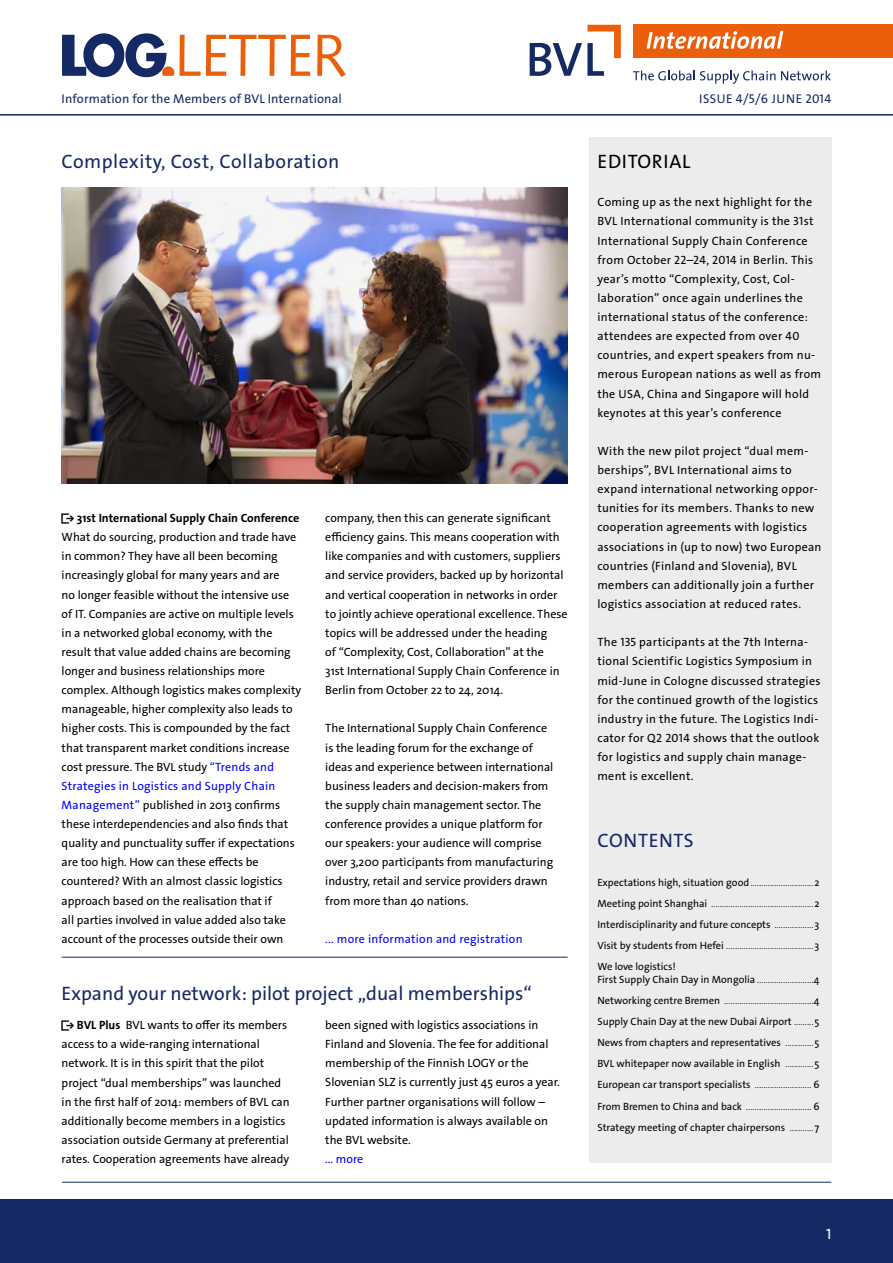
<style>
.page{position:relative;width:893px;height:1263px;background:#fff}
.page>*{position:absolute;margin:0;border:0;box-sizing:border-box;transform-origin:0 0}
.t1{font:19.5px "The Sans LP5 Plain";color:#152964}
.t2{font:19.5px "The Sans LP5 Plain";letter-spacing:.025em;color:#152964}
.t3{font:19.5px "The Sans LP5 Plain";letter-spacing:.035em;color:#000}
.t4{font:19.5px "The Sans LP5 Plain";letter-spacing:.035em;color:#152964}
.t5{font:15px "The Sans LP5 Plain";color:#fff}
.t6{font:12.75px "The Sans LP5 Plain";letter-spacing:.01em;color:#152964}
.t7{font:12.75px "The Sans LP5 Plain";letter-spacing:.05em;color:#152964}
.t8{font:12px/19.2px "The Sans LP5 Plain";color:#000}
.t9{font:12px/19.2px "The Sans LP5 Plain";letter-spacing:.025em;color:#000}
.t10{font:12px "The Sans LP5 Plain";letter-spacing:.02em;color:#00f}
.t11{font:12px "The Sans LP7 Bld";color:#000}
.t12{font:10.5px/21.1px "The Sans LP5 Plain";color:#000}
.t13{font:10.5px "The Sans LP3 Lig";color:#000}
.s1{color:#00f}
.s2{font-family:"The Sans LP7 Bld"}
.s3{font-family:"The Sans LP3 Lig"}
.s4{font-family:"The Sans LP5 Plain"}
</style>
<div class="page">
<div style="left:0;top:1199px;width:893px;height:64px;background:#152964"></div>
<hr style="left:0;top:114px;width:893px;height:2px;background:#152964">
<div style="left:589px;top:137px;width:242px;height:1026px;background:#ececee"></div>
<svg style="left:317px;top:35px;width:29px;height:42px"></svg>
<svg style="left:62px;top:33px;width:248px;height:44px"></svg>
<div style="left:633px;top:25px;width:260px;height:33px;background:#eb5f0a"></div>
<svg style="left:530px;top:25px;width:301px;height:59px"></svg>
<img style="left:62px;top:187px;width:506px;height:297px">
<hr style="left:62px;top:1182px;width:769px;height:1px;background:#152964">
<hr style="left:62px;top:957px;width:506px;height:1px;background:#152964">
<p class="t6" style="left:62px;top:90px;width:282px">Information for the Members of BVL International</p>
<h1 class="t2" style="left:62px;top:149px;width:279px">Complexity, Cost, Collaboration</h1>
<p class="t11" style="left:62px;top:510px;width:239px">• 31st International Supply Chain Conference</p>
<p class="t8" style="left:62px;top:527px;width:241px">What do sourcing, production and trade have in common? They have all been becoming increasingly global for many years and are<br>no longer feasible without the intensive use of IT. Companies are active on multiple levels in a networked global economy, with the result that value added chains are becoming longer and business relationships more complex. Although logistics makes complexity manageable, higher complexity also leads to higher costs. This is compounded by the fact that transparent market conditions increase cost pressure. The BVL study <span class="s1">“Trends and Strategies in Logistics and Supply Chain Management”</span> published in 2013 confirms these interdependencies and also finds that quality and punctuality suffer if expectations are too high. How can these effects be countered? With an almost classic logistics approach based on the realisation that if<br>all parties involved in value added also take account of the processes outside their own</p>
<p class="t8" style="left:325px;top:508px;width:244px">company, then this can generate significant efficiency gains. This means cooperation with like companies and with customers, suppliers and service providers, backed up by horizontal and vertical cooperation in networks in order to jointly achieve operational excellence. These topics will be addressed under the heading<br>of “Complexity, Cost, Collaboration” at the<br>31st International Supply Chain Conference in Berlin from October 22 to 24, 2014.</p>
<p class="t8" style="left:325px;top:719px;width:230px">The International Supply Chain Conference is the leading forum for the exchange of ideas and experience between international business leaders and decision-makers from the supply chain management sector. The conference provides a unique platform for our speakers: your audience will comprise over 3,200 participants from manufacturing industry, retail and service providers drawn from more than 40 nations.</p>
<p class="t10" style="left:325px;top:931px;width:199px">... more information and registration</p>
<h1 class="t1" style="left:62px;top:981px;width:472px">Expand your network: pilot project „dual memberships“</h1>
<p class="t8" style="left:62px;top:1015px;width:230px"><span class="s2">• BVL Plus</span> BVL wants to offer its members access to a wide-ranging international network. It is in this spirit that the pilot project “dual memberships” was launched in the first half of 2014: members of BVL can additionally become members in a logistics association outside Germany at preferential rates. Cooperation agreements have already</p>
<p class="t8" style="left:325px;top:1015px;width:236px">been signed with logistics associations in Finland and Slovenia. The fee for additional membership of the Finnish LOGY or the Slovenian SLZ is currently just 45 euros a year.<br>Further partner organisations will follow – updated information is always available on the BVL website.</p>
<p class="t10" style="left:325px;top:1151px;width:39px">... more</p>
<p class="t7" style="left:699px;top:90px;width:134px">ISSUE 4/5/6 JUNE 2014</p>
<h1 class="t3" style="left:598px;top:149px;width:94px">EDITORIAL</h1>
<p class="t9" style="left:597px;top:193px;width:225px">Coming up as the next highlight for the BVL International community is the 31st International Supply Chain Conference from October 22–24, 2014 in Berlin. This year’s motto “Complexity, Cost, Col&shy;laboration” once again underlines the international status of the conference: attendees are expected from over 40 countries, and expert speakers from nu&shy;merous European nations as well as from the USA, China and Singapore will hold keynotes at this year’s conference</p>
<p class="t9" style="left:597px;top:441px;width:225px">With the new pilot project “dual mem&shy;berships”, BVL International aims to expand international networking oppor&shy;tunities for its members. Thanks to new cooperation agreements with logistics associations in (up to now) two European countries (Finland and Slovenia), BVL members can additionally join a further logistics association at reduced rates.</p>
<p class="t9" style="left:597px;top:633px;width:225px">The 135 participants at the 7th Interna&shy;tional Scientific Logistics Symposium in mid-June in Cologne discussed strategies for the continued growth of the logistics industry in the future. The Logistics Indi&shy;cator for Q2 2014 shows that the outlook for logistics and supply chain manage&shy;ment is excellent.</p>
<h1 class="t4" style="left:598px;top:828px;width:98px">CONTENTS</h1>
<p class="t12" style="left:597px;top:872px;width:224px">Expectations high, situation good<span class="s3">.............................</span>2</p>
<p class="t13" style="left:597px;top:897px;width:224px"><span class="s4">Meeting point Shanghai</span> ...............................................<span class="s4">2</span></p>
<p class="t12" style="left:597px;top:914px;width:224px">Interdisciplinarity and future concepts <span class="s3">..................</span>3</p>
<p class="t13" style="left:597px;top:939px;width:224px"><span class="s4">Visit by students from Hefei</span> ........................................<span class="s4">3</span></p>
<p class="t12" style="left:597px;top:960px;width:224px;line-height:12.6px">We love logistics!<br>First Supply Chain Day in Mongolia <span class="s3">..........................</span>4</p>
<p class="t13" style="left:597px;top:994px;width:224px"><span class="s4">Networking centre Bremen</span> .........................................<span class="s4">4</span></p>
<p class="t12" style="left:597px;top:1011px;width:224px;text-align:justify">Supply Chain Day at the new Dubai Airport <span class="s3">.........</span>5<br>News from chapters and representatives <span class="s3">.............</span>5<br>BVL whitepaper now available in English <span class="s3">.............</span>5<br>European car transport specialists <span class="s3">..........................</span> 6</p>
<p class="t13" style="left:597px;top:1099px;width:224px"><span class="s4">From Bremen to China and back</span> .............................. <span class="s4">6</span></p>
<p class="t12" style="left:597px;top:1116px;width:224px">Strategy meeting of chapter chairpersons <span class="s3">...........</span>7</p>
<p class="t5" style="left:826px;top:1224px;width:7px">1</p>
</div>
